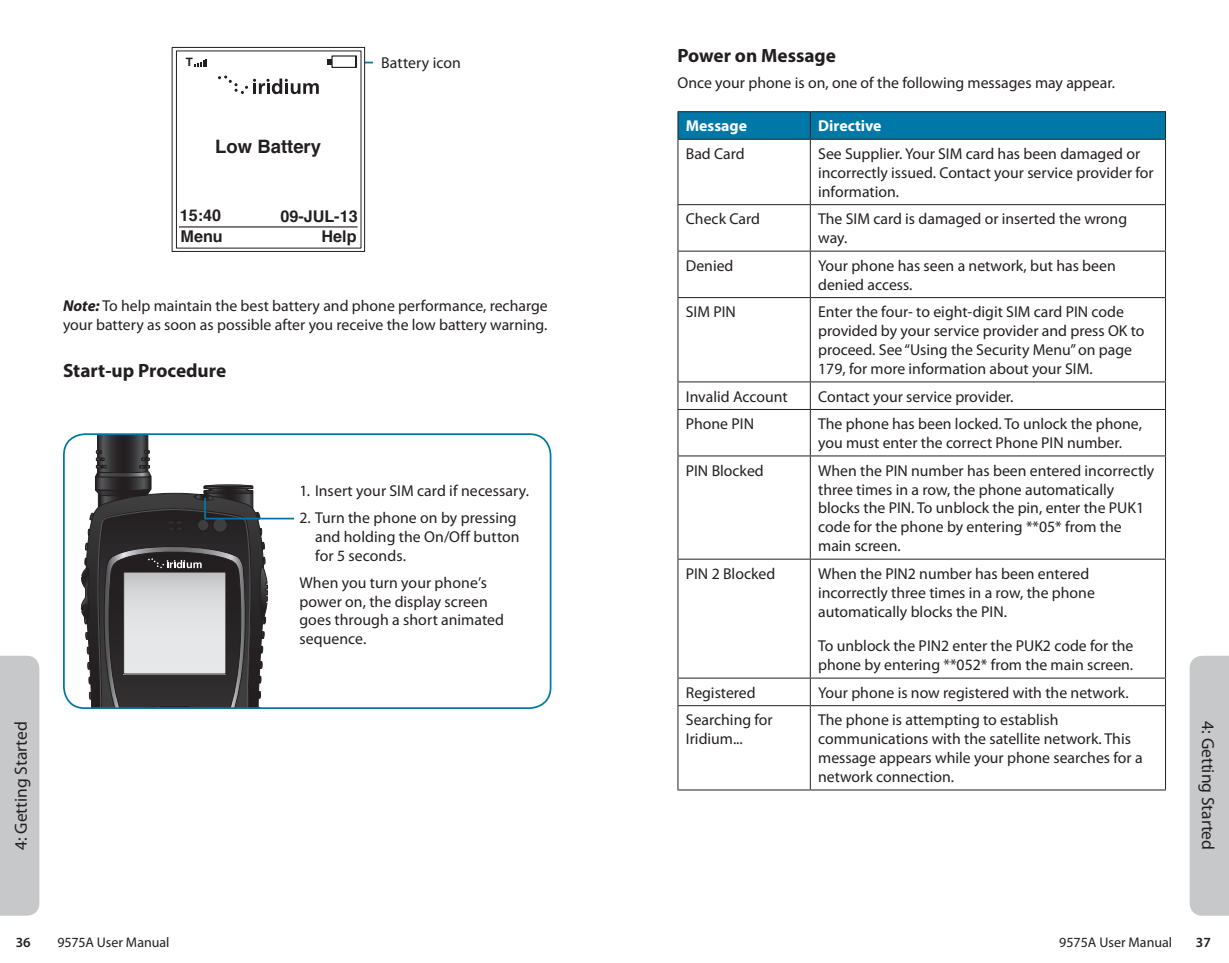
<style>
.page{position:relative;width:1229px;height:963px;background:#fff}
.page>*{position:absolute;margin:0;border:0;box-sizing:border-box;transform-origin:0 0}
.Subhead{font:700 19.25px "Myriad Pro";color:#231f20}
.t1{font:700 18.55px "Helvetica";color:#231f20}
.t2{font:17.5px "Myriad Pro";color:#231f20}
.t3{font:700 16.1px "Helvetica";color:#231f20}
.body{font:15.75px/18.9px "Myriad Pro";color:#231f20}
.bullets{font:15.75px/18.9px "Myriad Pro";letter-spacing:.005em;color:#231f20}
.body-2{font:700 15.75px "Myriad Pro";color:#fff}
.t4{font:14px "Myriad Pro";color:#231f20}
.t5{font:600 14px "Myriad Pro";color:#231f20}
.t6{font:700 11.55px "Helvetica";color:#231f20}
.s1{font-weight:700;font-style:italic}
</style>
<div class="page">
<div style="left:1189px;top:656px;width:39px;height:259px;background:#c7c8ca"></div>
<div style="left:0;top:656px;width:39px;height:259px;background:#c7c8ca"></div>
<div style="left:63px;top:433px;width:488px;height:276px;border:2px solid #0078a7;border-radius:21px"></div>
<hr style="left:677px;top:111px;width:133px;height:1px;background:#231f20">
<hr style="left:677px;top:139px;width:133px;height:1px;background:#231f20">
<svg style="left:677px;top:112px;width:489px;height:27px;background:#0176a4"></svg>
<hr style="left:810px;top:111px;width:356px;height:1px;background:#231f20">
<hr style="left:810px;top:139px;width:356px;height:1px;background:#231f20">
<hr style="left:677px;top:140px;width:1px;height:64px;background:#231f20">
<hr style="left:810px;top:140px;width:1px;height:64px;background:#231f20">
<hr style="left:1165px;top:140px;width:1px;height:64px;background:#231f20">
<hr style="left:677px;top:205px;width:1px;height:46px;background:#231f20">
<hr style="left:677px;top:204px;width:133px;height:1px;background:#231f20">
<hr style="left:810px;top:205px;width:1px;height:46px;background:#231f20">
<hr style="left:1165px;top:205px;width:1px;height:46px;background:#231f20">
<hr style="left:810px;top:204px;width:356px;height:1px;background:#231f20">
<hr style="left:677px;top:251px;width:1px;height:46px;background:#231f20">
<hr style="left:677px;top:251px;width:133px;height:1px;background:#231f20">
<hr style="left:810px;top:251px;width:1px;height:46px;background:#231f20">
<hr style="left:1165px;top:251px;width:1px;height:46px;background:#231f20">
<hr style="left:810px;top:251px;width:356px;height:1px;background:#231f20">
<hr style="left:677px;top:298px;width:1px;height:83px;background:#231f20">
<hr style="left:677px;top:297px;width:133px;height:1px;background:#231f20">
<hr style="left:810px;top:298px;width:1px;height:83px;background:#231f20">
<hr style="left:1165px;top:298px;width:1px;height:83px;background:#231f20">
<hr style="left:810px;top:297px;width:356px;height:1px;background:#231f20">
<svg style="left:677px;top:382px;width:1px;height:27px"></svg>
<hr style="left:677px;top:381px;width:133px;height:1px;background:#231f20">
<svg style="left:810px;top:382px;width:1px;height:27px"></svg>
<svg style="left:1165px;top:382px;width:1px;height:27px"></svg>
<hr style="left:810px;top:381px;width:356px;height:1px;background:#231f20">
<hr style="left:677px;top:410px;width:1px;height:45px;background:#231f20">
<hr style="left:677px;top:409px;width:133px;height:1px;background:#231f20">
<hr style="left:810px;top:410px;width:1px;height:45px;background:#231f20">
<hr style="left:1165px;top:410px;width:1px;height:45px;background:#231f20">
<hr style="left:810px;top:409px;width:356px;height:1px;background:#231f20">
<hr style="left:677px;top:456px;width:1px;height:103px;background:#231f20">
<hr style="left:677px;top:455px;width:133px;height:1px;background:#231f20">
<hr style="left:810px;top:456px;width:1px;height:103px;background:#231f20">
<hr style="left:1165px;top:456px;width:1px;height:103px;background:#231f20">
<hr style="left:810px;top:455px;width:356px;height:1px;background:#231f20">
<hr style="left:677px;top:559px;width:1px;height:118px;background:#231f20">
<hr style="left:677px;top:559px;width:133px;height:1px;background:#231f20">
<hr style="left:810px;top:559px;width:1px;height:118px;background:#231f20">
<hr style="left:1165px;top:559px;width:1px;height:118px;background:#231f20">
<hr style="left:810px;top:559px;width:356px;height:1px;background:#231f20">
<svg style="left:677px;top:678px;width:1px;height:27px"></svg>
<hr style="left:677px;top:677px;width:133px;height:1px;background:#231f20">
<svg style="left:810px;top:678px;width:1px;height:27px"></svg>
<svg style="left:1165px;top:678px;width:1px;height:27px"></svg>
<hr style="left:810px;top:677px;width:356px;height:1px;background:#231f20">
<hr style="left:677px;top:706px;width:1px;height:83px;background:#231f20">
<hr style="left:677px;top:705px;width:133px;height:1px;background:#231f20">
<hr style="left:810px;top:706px;width:1px;height:83px;background:#231f20">
<hr style="left:1165px;top:706px;width:1px;height:83px;background:#231f20">
<hr style="left:810px;top:705px;width:356px;height:1px;background:#231f20">
<hr style="left:677px;top:789px;width:133px;height:1px;background:#231f20">
<hr style="left:810px;top:789px;width:356px;height:1px;background:#231f20">
<svg style="left:81px;top:434px;width:215px;height:275px"></svg>
<div style="left:172px;top:47px;width:192px;height:204px;background:linear-gradient(to right,#fff,#fff)"></div>
<div style="left:172px;top:47px;width:193px;height:205px;border:1px solid #231f20"></div>
<div style="left:176px;top:51px;width:185px;height:197px;background:#fff"></div>
<div style="left:331px;top:55px;width:26px;height:13px;border:1px solid #231f20"></div>
<svg style="left:327px;top:59px;width:5px;height:5px"></svg>
<svg style="left:349px;top:56px;width:24px;height:11px"></svg>
<hr style="left:179px;top:226px;width:178px;height:1px;background:#231f20">
<svg style="left:218px;top:75px;width:101px;height:19px"></svg>
<svg style="left:194px;top:59px;width:13px;height:8px"></svg>
<p class="t6" style="left:186px;top:53px;width:9px">T</p>
<p class="body" style="left:381px;top:53px;width:81px">Battery icon</p>
<p class="t1" style="left:215px;top:131px;width:107px">Low Battery</p>
<p class="t3" style="left:180px;top:202px;width:43px">15:40</p>
<p class="t3" style="left:280px;top:203px;width:79px">09-JUL-13</p>
<p class="t3" style="left:181px;top:224px;width:44px">Menu</p>
<p class="t3" style="left:321px;top:223px;width:37px">Help</p>
<p class="body" style="left:63px;top:296px;width:486px"><span class="s1">Note:</span> To help maintain the best battery and phone performance, recharge your battery as soon as possible after you receive the low battery warning.</p>
<p class="Subhead" style="left:63px;top:358px;width:165px">Start-up Procedure</p>
<p class="t2" style="left:10px;top:850px;width:130px;rotate:-90deg">4: Getting Started</p>
<p class="bullets" style="left:299px;top:481px;width:231px">1. Insert your SIM card if necessary.</p>
<p class="bullets" style="left:315px;top:508px;width:206px;text-indent:-16px">2. Turn the phone on by pressing and holding the On/Off button for 5 seconds.</p>
<p class="body" style="left:299px;top:572px;width:206px">When you turn your phone’s power on, the display screen goes through a short animated sequence.</p>
<p class="Subhead" style="left:677px;top:43px;width:160px">Power on Message</p>
<p class="body" style="left:677px;top:73px;width:439px">Once your phone is on, one of the following messages may appear.</p>
<p class="body-2" style="left:686px;top:116px;width:63px">Message</p>
<p class="body-2" style="left:818px;top:116px;width:65px">Directive</p>
<p class="body" style="left:686px;top:144px;width:60px">Bad Card</p>
<p class="body" style="left:818px;top:144px;width:337px">See Supplier. Your SIM card has been damaged or incorrectly issued. Contact your service provider for information.</p>
<p class="body" style="left:686px;top:209px;width:76px">Check Card</p>
<p class="body" style="left:818px;top:209px;width:310px">The SIM card is damaged or inserted the wrong way.</p>
<p class="body" style="left:686px;top:256px;width:49px">Denied</p>
<p class="body" style="left:818px;top:256px;width:299px">Your phone has seen a network, but has been denied access.</p>
<p class="body" style="left:686px;top:302px;width:52px">SIM PIN</p>
<p class="body" style="left:818px;top:302px;width:328px">Enter the four- to eight-digit SIM card PIN code provided by your service provider and press OK to proceed. See “Using the Security Menu” on page 179, for more information about your SIM.</p>
<p class="body" style="left:686px;top:386px;width:103px">Invalid Account</p>
<p class="body" style="left:818px;top:386px;width:197px">Contact your service provider.</p>
<p class="body" style="left:686px;top:414px;width:70px">Phone PIN</p>
<p class="body" style="left:818px;top:414px;width:325px">The phone has been locked. To unlock the phone, you must enter the correct Phone PIN number.</p>
<p class="body" style="left:686px;top:460px;width:79px">PIN Blocked</p>
<p class="body" style="left:818px;top:460px;width:338px">When the PIN number has been entered incorrectly three times in a row, the phone automatically blocks the PIN. To unblock the pin, enter the PUK1 code for the phone by entering **05* from the main screen.</p>
<p class="body" style="left:686px;top:564px;width:91px">PIN 2 Blocked</p>
<p class="body" style="left:818px;top:564px;width:278px">When the PIN2 number has been entered incorrectly three times in a row, the phone automatically blocks the PIN.</p>
<p class="body" style="left:818px;top:636px;width:317px">To unblock the PIN2 enter the PUK2 code for the phone by entering **052* from the main screen.</p>
<p class="body" style="left:686px;top:683px;width:71px">Registered</p>
<p class="body" style="left:818px;top:683px;width:312px">Your phone is now registered with the network.</p>
<p class="body" style="left:686px;top:710px;width:88px">Searching for<br>Iridium...</p>
<p class="body" style="left:818px;top:710px;width:326px">The phone is attempting to establish communications with the satellite network. This message appears while your phone searches for a network connection.</p>
<p class="t2" style="left:1218px;top:721px;width:130px;rotate:90deg">4: Getting Started</p>
<p class="t5" style="left:16px;top:933px;width:17px">36</p>
<p class="t4" style="left:57px;top:934px;width:114px">9575A User Manual</p>
<p class="t4" style="left:1059px;top:934px;width:114px">9575A User Manual</p>
<p class="t5" style="left:1195px;top:933px;width:17px">37</p>
</div>
